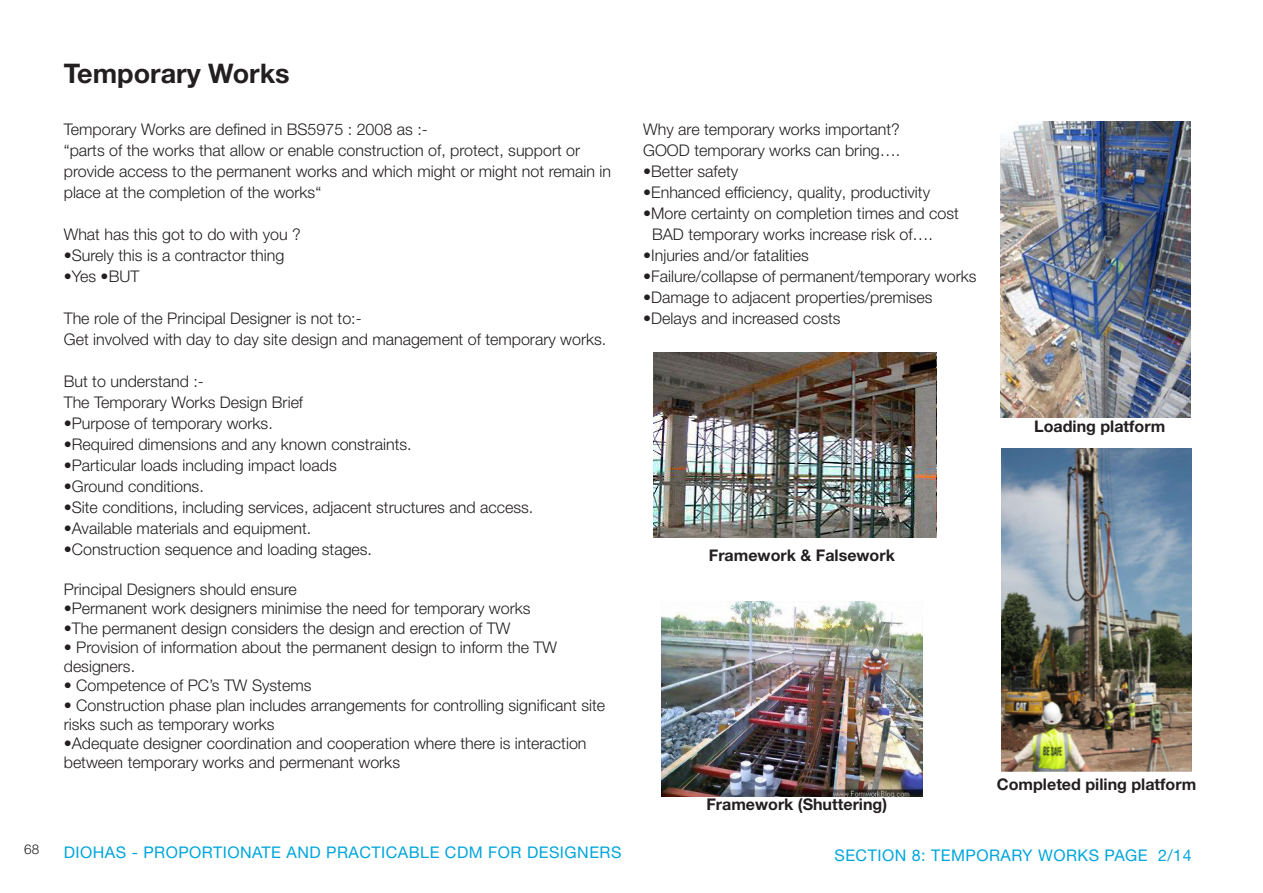
<style>
.page{position:relative;width:1263px;height:893px;background:#fff}
.page>*{position:absolute;margin:0;border:0;box-sizing:border-box;transform-origin:0 0}
.t1{font:700 27px "Helvetica Neue LT Pro";color:#231f20}
.t2{font:300 16.05px/19.2px "Helvetica Neue LT Pro";color:#231f20}
.Text_Medium_Heading{font:16.05px "Helvetica Neue LT Pro";letter-spacing:.03em;color:#00a6db}
.t3{font:700 16.05px "Helvetica Neue LT Pro";color:#231f20}
.t4{font:300 13.5px "Helvetica Neue LT Pro";color:#231f20}
</style>
<div class="page">
<img style="left:1000px;top:121px;width:191px;height:296px">
<img style="left:654px;top:353px;width:283px;height:184px">
<img style="left:662px;top:602px;width:261px;height:195px">
<img style="left:1001px;top:449px;width:190px;height:323px">
<p class="t4" style="left:24px;top:841px;width:17px">68</p>
<p class="t1" style="left:64px;top:57px;width:227px">Temporary Works</p>
<p class="t2" style="left:64px;top:119px;width:365px">Temporary Works are defined in BS5975 : 2008 as :-</p>
<p class="t2" style="left:64px;top:139px;width:549px;line-height:21px">“parts of the works that allow or enable construction of, protect, support or provide access to the permanent works and which might or might not remain in place at the completion of the works“</p>
<p class="t2" style="left:64px;top:224px;width:238px">What has this got to do with you ?</p>
<p class="t2" style="left:64px;top:245px;width:222px">•Surely this is a contractor thing</p>
<p class="t2" style="left:64px;top:266px;width:77px">•Yes •BUT</p>
<p class="t2" style="left:64px;top:308px;width:299px">The role of the Principal Designer is not to:-</p>
<p class="t2" style="left:64px;top:329px;width:544px">Get involved with day to day site design and management of temporary works.</p>
<p class="t2" style="left:64px;top:371px;width:142px">But to understand :-</p>
<p class="t2" style="left:64px;top:392px;width:241px">The Temporary Works Design Brief</p>
<p class="t2" style="left:64px;top:413px;width:211px">•Purpose of temporary works.</p>
<p class="t2" style="left:64px;top:434px;width:349px">•Required dimensions and any known constraints.</p>
<p class="t2" style="left:64px;top:455px;width:274px">•Particular loads including impact loads</p>
<p class="t2" style="left:64px;top:476px;width:142px">•Ground conditions.</p>
<p class="t2" style="left:64px;top:497px;width:471px">•Site conditions, including services, adjacent structures and access.</p>
<p class="t2" style="left:64px;top:518px;width:249px">•Available materials and equipment.</p>
<p class="t2" style="left:64px;top:539px;width:310px">•Construction sequence and loading stages.</p>
<p class="t2" style="left:64px;top:579px;width:235px">Principal Designers should ensure</p>
<p class="t2" style="left:64px;top:599px;width:468px">•Permanent work designers minimise the need for temporary works</p>
<p class="t2" style="left:64px;top:618px;width:448px">•The permanent design considers the design and erection of TW</p>
<p class="t2" style="left:64px;top:637px;width:495px">• Provision of information about the permanent design to inform the TW designers.</p>
<p class="t2" style="left:64px;top:676px;width:249px">• Competence of PC’s TW Systems</p>
<p class="t2" style="left:64px;top:695px;width:543px">• Construction phase plan includes arrangements for controlling significant site risks such as temporary works</p>
<p class="t2" style="left:64px;top:733px;width:524px">•Adequate designer coordination and cooperation where there is interaction between temporary works and permenant works</p>
<p class="Text_Medium_Heading" style="left:64px;top:842px;width:559px">DIOHAS - PROPORTIONATE AND PRACTICABLE CDM FOR DESIGNERS</p>
<p class="t2" style="left:643px;top:119px;width:258px">Why are temporary works important?</p>
<p class="t2" style="left:643px;top:140px;width:259px">GOOD temporary works can bring….</p>
<p class="t2" style="left:643px;top:161px;width:97px">•Better safety</p>
<p class="t2" style="left:643px;top:182px;width:288px">•Enhanced efficiency, quality, productivity</p>
<p class="t2" style="left:643px;top:203px;width:317px">•More certainty on completion times and cost</p>
<p class="t2" style="left:652px;top:224px;width:282px">BAD temporary works increase risk of….</p>
<p class="t2" style="left:643px;top:245px;width:167px">•Injuries and/or fatalities</p>
<p class="t2" style="left:643px;top:266px;width:335px">•Failure/collapse of permanent/temporary works</p>
<p class="t2" style="left:643px;top:287px;width:291px">•Damage to adjacent properties/premises</p>
<p class="t2" style="left:643px;top:308px;width:199px">•Delays and increased costs</p>
<p class="t3" style="left:709px;top:545px;width:188px">Framework &amp; Falsework</p>
<p class="t3" style="left:1034px;top:417px;width:133px">Loading platform</p>
<p class="t3" style="left:706px;top:795px;width:182px">Framework (Shuttering)</p>
<p class="t3" style="left:997px;top:774px;width:201px">Completed piling platform</p>
<p class="Text_Medium_Heading" style="left:834px;top:845px;width:359px">SECTION 8: TEMPORARY WORKS PAGE 2/14</p>
</div>
